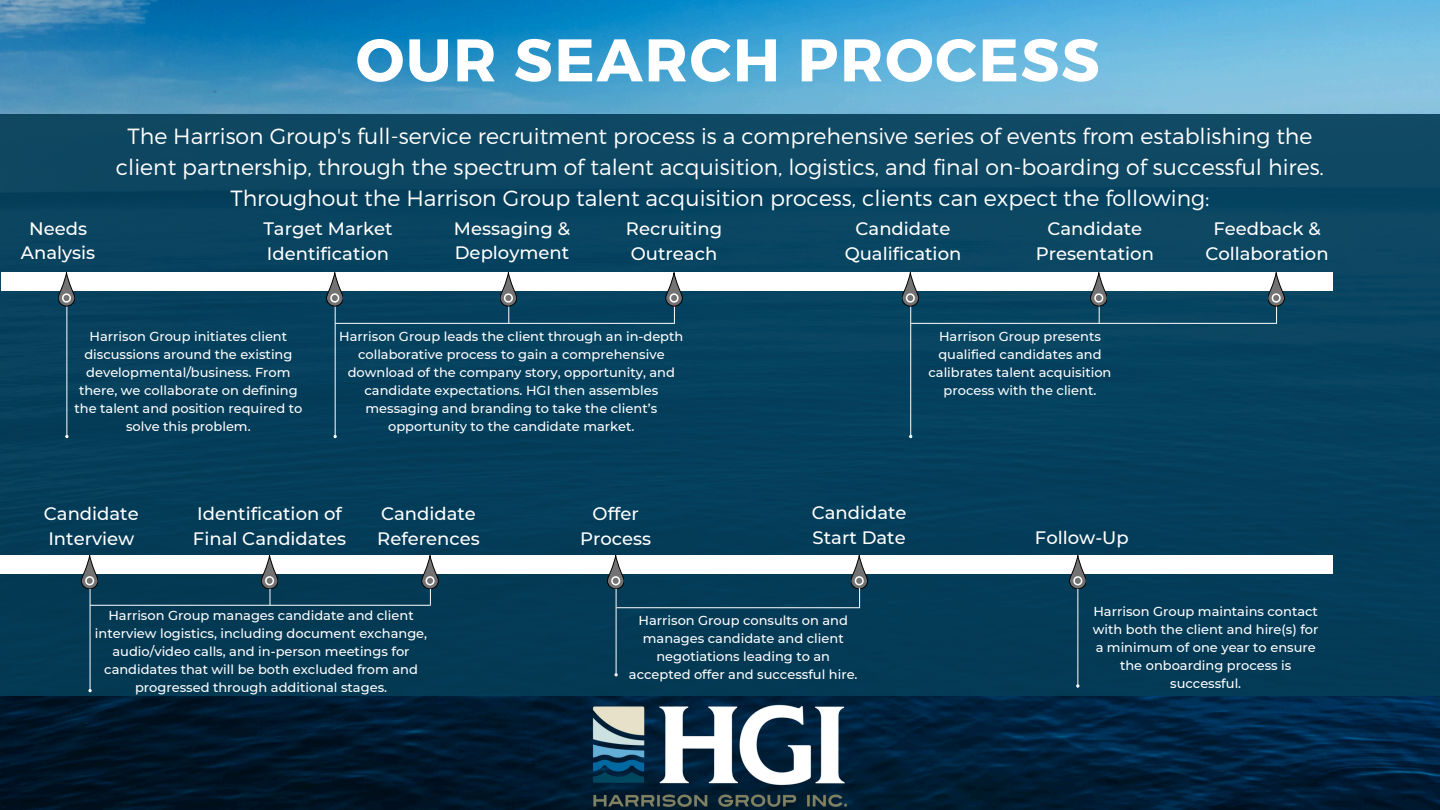
<style>
.page{position:relative;width:1440px;height:810px;background:#fff}
.page>*{position:absolute;margin:0;border:0;box-sizing:border-box;transform-origin:0 0}
.t1{font:700 60px "Montserrat";letter-spacing:.03em;color:#fff}
.t2{font:300 22px/30.8px "Montserrat";color:#fff;text-align:center}
.t3{font:500 18px/24.8px "Montserrat";color:#fff}
.t4{font:500 13px/18px "Montserrat";color:#fff;text-align:center}
</style>
<div class="page">
<img style="left:0;top:0;width:1440px;height:810px">
<div style="left:0;top:114px;width:1440px;height:582px;background:#053d57"></div>
<div style="left:1px;top:273px;width:1332px;height:18px;background:#fff"></div>
<div style="left:0;top:555px;width:1333px;height:19px;background:#fff"></div>
<hr style="left:910px;top:304px;width:1px;height:131px;background:#fff">
<hr style="left:335px;top:304px;width:1px;height:131px;background:#fff">
<hr style="left:66px;top:304px;width:1px;height:131px;background:#fff">
<svg style="left:58px;top:273px;width:17px;height:33px"></svg>
<svg style="left:327px;top:273px;width:16px;height:33px"></svg>
<svg style="left:500px;top:273px;width:17px;height:50px"></svg>
<svg style="left:666px;top:273px;width:16px;height:50px"></svg>
<svg style="left:1091px;top:273px;width:16px;height:50px"></svg>
<svg style="left:902px;top:273px;width:16px;height:33px"></svg>
<svg style="left:1268px;top:273px;width:16px;height:50px"></svg>
<hr style="left:336px;top:323px;width:338px;height:1px;background:#fff">
<hr style="left:911px;top:323px;width:366px;height:1px;background:#fff">
<hr style="left:90px;top:571px;width:1px;height:118px;background:#fff">
<svg style="left:82px;top:556px;width:16px;height:33px"></svg>
<svg style="left:261px;top:556px;width:17px;height:49px"></svg>
<svg style="left:422px;top:556px;width:16px;height:49px"></svg>
<hr style="left:616px;top:587px;width:1px;height:86px;background:#fff">
<svg style="left:608px;top:556px;width:16px;height:33px"></svg>
<hr style="left:1077px;top:573px;width:1px;height:111px;background:#fff">
<svg style="left:1070px;top:556px;width:16px;height:33px"></svg>
<svg style="left:851px;top:556px;width:16px;height:52px"></svg>
<hr style="left:90px;top:605px;width:340px;height:1px;background:#fff">
<hr style="left:617px;top:607px;width:243px;height:1px;background:#fff">
<img style="left:569px;top:696px;width:303px;height:114px">
<h2 class="t1" style="left:356px;top:21px;width:745px">OUR SEARCH PROCESS</h2>
<h3 class="t2" style="left:116px;top:120px;width:1210px">The Harrison Group's full-service recruitment process is a comprehensive series of events from establishing the client partnership, through the spectrum of talent acquisition, logistics, and final on-boarding of successful hires.<br>Throughout the Harrison Group talent acquisition process, clients can expect the following:</h3>
<h3 class="t3" style="left:21px;top:216px;width:76px;text-align:center">Needs<br>Analysis</h3>
<h3 class="t3" style="left:263px;top:216px;width:131px">Target Market<br>Identification</h3>
<h3 class="t3" style="left:454px;top:216px;width:118px">Messaging &amp;<br>Deployment</h3>
<h3 class="t3" style="left:626px;top:216px;width:98px">Recruiting<br>Outreach</h3>
<h3 class="t3" style="left:1036px;top:216px;width:120px;text-align:center">Candidate<br>Presentation</h3>
<h3 class="t3" style="left:845px;top:216px;width:118px;text-align:center">Candidate<br>Qualification</h3>
<h3 class="t3" style="left:1205px;top:216px;width:125px;text-align:center">Feedback &amp;<br>Collaboration</h3>
<p class="t4" style="left:75px;top:327px;width:229px">Harrison Group initiates client discussions around the existing developmental/business. From there, we collaborate on defining the talent and position required to solve this problem.</p>
<p class="t4" style="left:339px;top:327px;width:346px">Harrison Group leads the client through an in-depth collaborative process to gain a comprehensive download of the company story, opportunity, and candidate expectations. HGI then assembles messaging and branding to take the client’s opportunity to the candidate market.</p>
<p class="t4" style="left:929px;top:327px;width:184px">Harrison Group presents qualified candidates and calibrates talent acquisition process with the client.</p>
<p class="t3" style="left:44px;top:502px;width:96px">Candidate<br>Interview</p>
<p class="t3" style="left:193px;top:502px;width:155px">Identification of<br>Final Candidates</p>
<p class="t3" style="left:377px;top:502px;width:104px">Candidate<br>References</p>
<p class="t3" style="left:580px;top:502px;width:73px;text-align:center">Offer<br>Process</p>
<p class="t3" style="left:812px;top:500px;width:96px">Candidate<br>Start Date</p>
<p class="t3" style="left:1035px;top:525px;width:95px">Follow-Up</p>
<p class="t4" style="left:95px;top:606px;width:334px">Harrison Group manages candidate and client interview logistics, including document exchange, audio/video calls, and in-person meetings for candidates that will be both excluded from and progressed through additional stages.</p>
<h3 class="t4" style="left:629px;top:611px;width:230px">Harrison Group consults on and manages candidate and client negotiations leading to an accepted offer and successful hire.</h3>
<h3 class="t4" style="left:1093px;top:603px;width:227px">Harrison Group maintains contact with both the client and hire(s) for a minimum of one year to ensure the onboarding process is successful.</h3>
</div>
